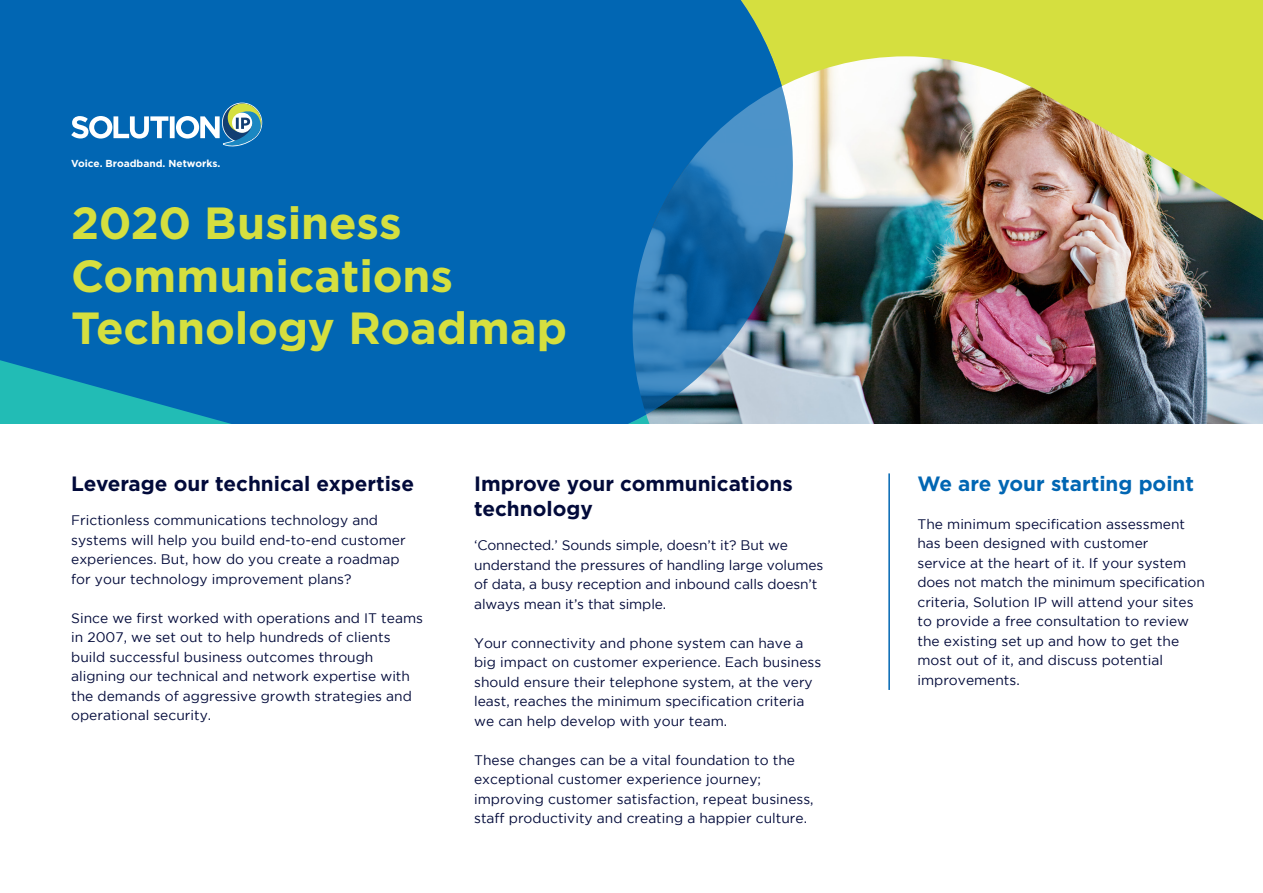
<style>
.page{position:relative;width:1263px;height:893px;background:#fff}
.page>*{position:absolute;margin:0;border:0;box-sizing:border-box;transform-origin:0 0}
.t1{font:700 45px "Gotham";letter-spacing:-.005em;color:#d5df3f}
.t2{font:700 20.7px/24.9px "Gotham";color:#020a3a}
.t3{font:700 20.7px "Gotham";color:#0166b3}
.t4{font:13.8px/19.5px "Gotham";color:#020a3a}
.t5{font:700 10.2px "Gotham";color:#fff}
</style>
<div class="page">
<div style="left:702px;top:0;width:561px;height:383px;background:#d5df3f"></div>
<img style="left:833px;top:56px;width:430px;height:368px">
<svg style="left:476px;top:0;width:357px;height:424px;fill:#0166b3"></svg>
<svg style="left:489px;top:41px;width:315px;height:383px;fill:#0166b3"></svg>
<div style="left:0;top:0;width:336px;height:424px;background:#0166b3"></div>
<svg style="left:71px;top:102px;width:192px;height:47px"></svg>
<div style="left:336px;top:0;width:140px;height:438px;background:#0166b3"></div>
<div style="left:0;top:424px;width:1263px;height:242px;background:#fff"></div>
<hr style="left:888px;top:473px;width:2px;height:217px;background:#0166b3">
<p class="t5" style="left:71px;top:158px;width:151px">Voice. Broadband. Networks.</p>
<p class="t1" style="left:71px;top:197px;width:332px">2020 Business</p>
<p class="t1" style="left:71px;top:250px;width:383px">Communications</p>
<p class="t1" style="left:71px;top:302px;width:497px">Technology Roadmap</p>
<p class="t2" style="left:71px;top:471px;width:344px">Leverage our technical expertise</p>
<p class="t4" style="left:71px;top:511px;width:308px">Frictionless communications technology and</p>
<p class="t4" style="left:71px;top:530px;width:336px">systems will help you build end-to-end customer experiences. But, how do you create a roadmap</p>
<p class="t4" style="left:71px;top:569px;width:282px">for your technology improvement plans?</p>
<p class="t4" style="left:71px;top:608px;width:353px">Since we first worked with operations and IT teams in 2007, we set out to help hundreds of clients</p>
<p class="t4" style="left:71px;top:647px;width:304px">build successful business outcomes through</p>
<p class="t4" style="left:71px;top:667px;width:342px">aligning our technical and network expertise with the demands of aggressive growth strategies and operational security.</p>
<p class="t2" style="left:474px;top:471px;width:320px">Improve your communications technology</p>
<p class="t4" style="left:474px;top:535px;width:315px">‘Connected.’ Sounds simple, doesn’t it? But we</p>
<p class="t4" style="left:474px;top:555px;width:351px">understand the pressures of handling large volumes of data, a busy reception and inbound calls doesn’t always mean it’s that simple.</p>
<p class="t4" style="left:474px;top:633px;width:349px">Your connectivity and phone system can have a big impact on customer experience. Each business should ensure their telephone system, at the very least, reaches the minimum specification criteria</p>
<p class="t4" style="left:474px;top:711px;width:255px">we can help develop with your team.</p>
<p class="t4" style="left:474px;top:750px;width:322px">These changes can be a vital foundation to the</p>
<p class="t4" style="left:474px;top:769px;width:288px">exceptional customer experience journey;</p>
<p class="t4" style="left:474px;top:789px;width:341px">improving customer satisfaction, repeat business,</p>
<p class="t4" style="left:474px;top:808px;width:334px">staff productivity and creating a happier culture.</p>
<p class="t3" style="left:917px;top:472px;width:278px">We are your starting point</p>
<p class="t4" style="left:917px;top:514px;width:269px">The minimum specification assessment has been designed with customer</p>
<p class="t4" style="left:917px;top:553px;width:289px">service at the heart of it. If your system does not match the minimum specification</p>
<p class="t4" style="left:917px;top:592px;width:278px">criteria, Solution IP will attend your sites to provide a free consultation to review the existing set up and how to get the most out of it, and discuss potential</p>
<p class="t4" style="left:917px;top:670px;width:104px">improvements.</p>
</div>
